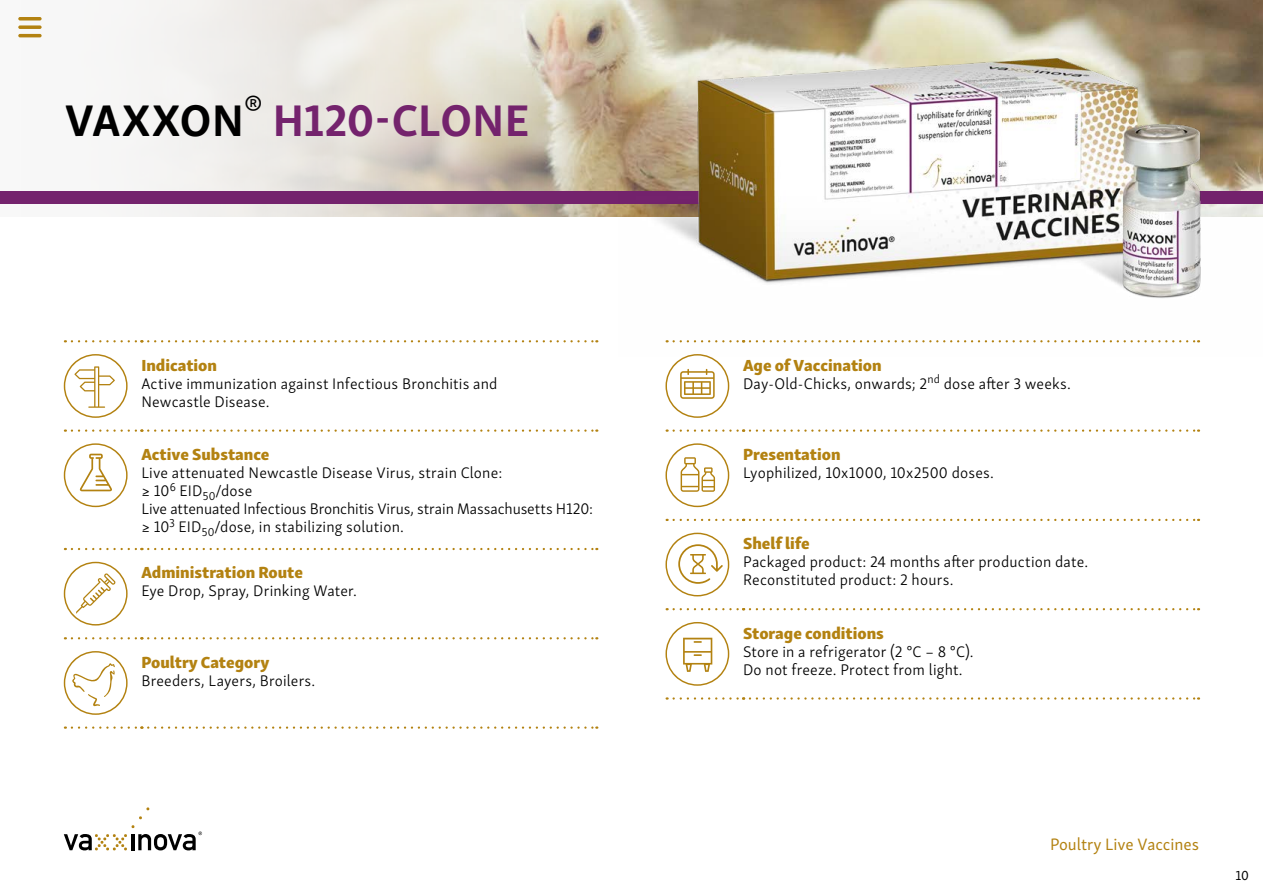
<style>
.page{position:relative;width:1263px;height:893px;background:#fff}
.page>*{position:absolute;margin:0;border:0;box-sizing:border-box;transform-origin:0 0}
.t1{font:700 45.6px "Skolar Sans Latn";color:#74236d}
.t2{font:16.95px "Skolar Sans Latn";color:#b38211}
.t3{font:16.5px "Skolar Sans Latn Eb";color:#b38211}
.t4{font:300 15.75px/18px "Skolar Sans Latn";letter-spacing:.01em;color:#000}
.t5{font:13.5px "Skolar Sans Latn";color:#000}
.s1{color:#000}
</style>
<div class="page">
<svg style="left:18px;top:0;width:601px;height:217px"></svg>
<div style="left:0;top:191px;width:1263px;height:13px;background:#74236d"></div>
<svg style="left:64px;top:825px;width:138px;height:26px"></svg>
<svg style="left:72px;top:340px;width:70px;height:2px"></svg>
<svg style="left:148px;top:340px;width:449px;height:2px"></svg>
<svg style="left:72px;top:429px;width:70px;height:3px"></svg>
<svg style="left:148px;top:429px;width:449px;height:3px"></svg>
<svg style="left:72px;top:548px;width:70px;height:2px"></svg>
<svg style="left:148px;top:548px;width:449px;height:2px"></svg>
<svg style="left:72px;top:637px;width:70px;height:2px"></svg>
<svg style="left:148px;top:637px;width:449px;height:2px"></svg>
<svg style="left:72px;top:726px;width:70px;height:3px"></svg>
<svg style="left:148px;top:726px;width:449px;height:3px"></svg>
<svg style="left:64px;top:354px;width:64px;height:64px"></svg>
<svg style="left:64px;top:443px;width:64px;height:64px"></svg>
<svg style="left:64px;top:562px;width:64px;height:64px"></svg>
<svg style="left:64px;top:651px;width:64px;height:64px"></svg>
<svg style="left:674px;top:429px;width:70px;height:3px"></svg>
<svg style="left:750px;top:429px;width:449px;height:3px"></svg>
<svg style="left:674px;top:519px;width:70px;height:2px"></svg>
<svg style="left:750px;top:519px;width:449px;height:2px"></svg>
<svg style="left:674px;top:608px;width:70px;height:2px"></svg>
<svg style="left:750px;top:608px;width:449px;height:2px"></svg>
<svg style="left:674px;top:697px;width:70px;height:3px"></svg>
<svg style="left:750px;top:697px;width:449px;height:3px"></svg>
<svg style="left:665px;top:356px;width:64px;height:62px"></svg>
<svg style="left:665px;top:443px;width:64px;height:64px"></svg>
<svg style="left:665px;top:533px;width:64px;height:63px"></svg>
<svg style="left:665px;top:622px;width:64px;height:64px"></svg>
<img style="left:619px;top:0;width:644px;height:356px">
<hr style="left:18px;top:34px;width:24px;height:3px;background:#b38211;border-radius:2px">
<svg style="left:18px;top:25px;width:24px;height:4px"></svg>
<svg style="left:18px;top:17px;width:24px;height:4px"></svg>
<h1 class="t1" style="left:65px;top:83px;width:466px"><span class="s1">VAXXON</span><sup>®</sup> H120-CLONE</h1>
<p class="t3" style="left:141px;top:351px;width:77px">Indication</p>
<p class="t4" style="left:141px;top:373px;width:358px">Active immunization against Infectious Bronchitis and<br>Newcastle Disease.</p>
<p class="t3" style="left:141px;top:440px;width:130px">Active Substance</p>
<p class="t4" style="left:141px;top:462px;width:453px">Live attenuated Newcastle Disease Virus, strain Clone:<br>≥ 10<sup>6</sup> EID<sub>50</sub>/dose<br>Live attenuated Infectious Bronchitis Virus, strain Massachusetts H120: ≥ 10<sup>3</sup> EID<sub>50</sub>/dose, in stabilizing solution.</p>
<p class="t3" style="left:141px;top:559px;width:163px">Administration Route</p>
<p class="t4" style="left:141px;top:581px;width:217px">Eye Drop, Spray, Drinking Water.</p>
<p class="t3" style="left:141px;top:648px;width:129px">Poultry Category</p>
<p class="t4" style="left:141px;top:670px;width:175px">Breeders, Layers, Broilers.</p>
<p class="t3" style="left:743px;top:351px;width:140px">Age of Vaccination</p>
<p class="t4" style="left:743px;top:373px;width:329px">Day-Old-Chicks, onwards; 2<sup>nd</sup> dose after 3 weeks.</p>
<p class="t3" style="left:743px;top:440px;width:99px">Presentation</p>
<p class="t4" style="left:743px;top:462px;width:252px">Lyophilized, 10x1000, 10x2500 doses.</p>
<p class="t3" style="left:743px;top:529px;width:68px">Shelf life</p>
<p class="t4" style="left:743px;top:552px;width:346px">Packaged product: 24 months after production date.<br>Reconstituted product: 2 hours.</p>
<p class="t3" style="left:743px;top:619px;width:142px">Storage conditions</p>
<p class="t4" style="left:743px;top:641px;width:232px">Store in a refrigerator (2 °C – 8 °C).<br>Do not freeze. Protect from light.</p>
<p class="t2" style="left:1050px;top:832px;width:150px">Poultry Live Vaccines</p>
<p class="t5" style="left:1235px;top:865px;width:15px">10</p>
</div>
